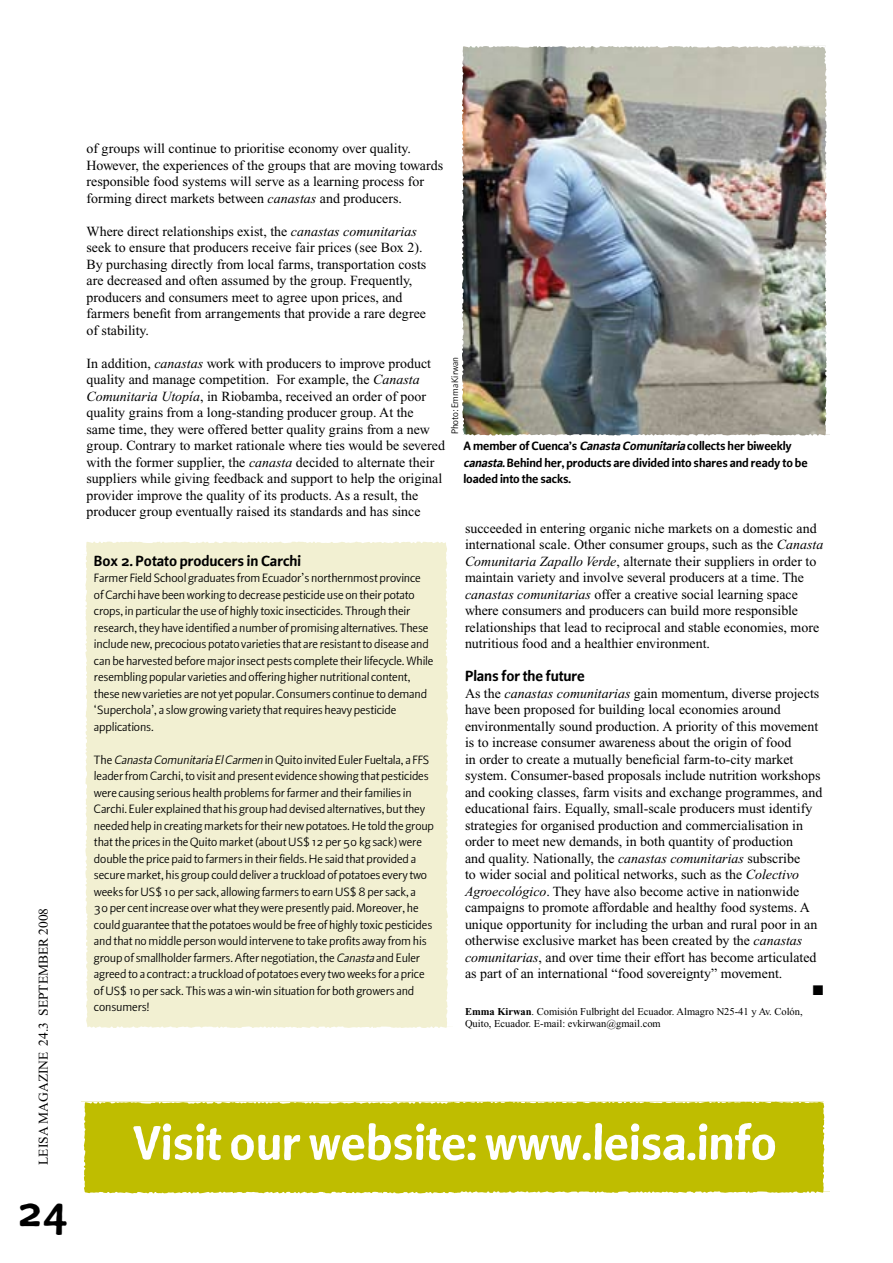
<style>
.page{position:relative;width:893px;height:1263px;background:#fff}
.page>*{position:absolute;margin:0;border:0;box-sizing:border-box;transform-origin:0 0}
.t1{font:54px "Beo Sans Bold R11";color:#fff}
.t2{font:48px "Beo Sans Bold R11";color:#000}
.t3{font:16.5px "Beo Sans Bold R11";color:#000}
.t4{font:13.95px/16.5px "Times New Roman";color:#000}
.t5{font:13.95px "Zapf Dingbats ITC";color:#000}
.t6{font:13.5px/16.5px "Beo Sans R11";letter-spacing:-.005em;color:#000}
.t7{font:13.5px/16.5px "Beo Sans Bold R11";letter-spacing:-.005em;color:#000}
.t8{font:13.5px "Times New Roman";color:#000}
.t9{font:10.5px/12.6px "Times New Roman";color:#000}
.t10{font:10.5px "Beo Sans R11";letter-spacing:-.005em;color:#000}
.s1{font-style:italic}
.s2{font-weight:700}
</style>
<div class="page">
<img style="left:462px;top:45px;width:368px;height:391px">
<div style="left:85px;top:541px;width:363px;height:486px;background:#f2f0d2"></div>
<svg style="left:85px;top:1192px;width:739px;height:2px"></svg>
<div style="left:81px;top:1101px;width:749px;height:91px;background:#bfbd00"></div>
<p class="t8" style="left:36px;top:1165px;width:259px;rotate:-90deg">LEISA Magazine 24.3 september 2008</p>
<h2 class="t2" style="left:17px;top:1187px;width:54px">24</h2>
<p class="t4" style="left:87px;top:140px;width:358px">of groups will continue to prioritise economy over quality.<br>However, the experiences of the groups that are moving towards responsible food systems will serve as a learning process for forming direct markets between <span class="s1">canastas</span> and producers.</p>
<p class="t4" style="left:87px;top:223px;width:341px">Where direct relationships exist, the <span class="s1">canastas comunitarias </span>seek to ensure that producers receive fair prices (see Box 2).<br>By purchasing directly from local farms, transportation costs are decreased and often assumed by the group. Frequently, producers and consumers meet to agree upon prices, and farmers benefit from arrangements that provide a rare degree of stability.</p>
<p class="t4" style="left:87px;top:355px;width:360px">In addition, <span class="s1">canastas</span> work with producers to improve product quality and manage competition. For example, the <span class="s1">Canasta Comunitaria Utopía</span>, in Riobamba, received an order of poor quality grains from a long-standing producer group. At the same time, they were offered better quality grains from a new group. Contrary to market rationale where ties would be severed with the former supplier, the <span class="s1">canasta</span> decided to alternate their suppliers while giving feedback and support to help the original provider improve the quality of its products. As a result, the producer group eventually raised its standards and has since</p>
<p class="t3" style="left:94px;top:552px;width:209px">Box 2. Potato producers in Carchi</p>
<p class="t6" style="left:94px;top:570px;width:341px">Farmer Field School graduates from Ecuador’s northernmost province of Carchi have been working to decrease pesticide use on their potato crops, in particular the use of highly toxic insecticides. Through their research, they have identified a number of promising alternatives. These include new, precocious potato varieties that are resistant to disease and can be harvested before major insect pests complete their lifecycle. While resembling popular varieties and offering higher nutritional content, these new varieties are not yet popular. Consumers continue to demand ‘Superchola’, a slow growing variety that requires heavy pesticide applications.</p>
<p class="t6" style="left:94px;top:751px;width:342px">The <span class="s1">CanastaComunitaria ElCarmen</span> in Quito invited Euler Fueltala, a FFS leader from Carchi, to visit and present evidence showing that pesticides were causing serious health problems for farmer and their families in Carchi. Euler explained that his group had devised alternatives, but they needed help in creating markets for their new potatoes. He told the group that the prices in the Quito market (about US$ 12 per 50 kg sack) were double the price paid to farmers in their fields. He said that provided a secure market, his group could deliver a truckload of potatoes every two weeks for US$ 10 per sack, allowing farmers to earn US$ 8 per sack, a<br>30 per cent increase over what they were presently paid. Moreover, he could guarantee that the potatoes would be free of highly toxic pesticides and that no middle person would intervene to take profits away from his group of smallholder farmers. After negotiation, the <span class="s1">Canasta</span> and Euler agreed to a contract: a truckload of potatoes every two weeks for a price of US$ 10 per sack. This was a win-win situation for both growers and consumers!</p>
<p class="t10" style="left:450px;top:434px;width:79px;rotate:-90deg">Photo: Emma Kirwan</p>
<p class="t7" style="left:463px;top:438px;width:346px">A member of Cuenca’s <span class="s1">Canasta Comunitaria</span> collects her biweekly <span class="s1">canasta</span>. Behind her, products are divided into shares and ready to be loaded into the sacks.</p>
<p class="t4" style="left:465px;top:520px;width:360px">succeeded in entering organic niche markets on a domestic and international scale. Other consumer groups, such as the <span class="s1">Canasta Comunitaria Zapallo Verde</span>, alternate their suppliers in order to maintain variety and involve several producers at a time. The <span class="s1">canastas comunitarias</span> offer a creative social learning space where consumers and producers can build more responsible relationships that lead to reciprocal and stable economies, more nutritious food and a healthier environment.</p>
<p class="t3" style="left:465px;top:668px;width:122px">Plans for the future</p>
<p class="t4" style="left:465px;top:685px;width:359px">As the <span class="s1">canastas comunitarias</span> gain momentum, diverse projects have been proposed for building local economies around environmentally sound production. A priority of this movement is to increase consumer awareness about the origin of food<br>in order to create a mutually beneficial farm-to-city market system. Consumer-based proposals include nutrition workshops and cooking classes, farm visits and exchange programmes, and educational fairs. Equally, small-scale producers must identify strategies for organised production and commercialisation in order to meet new demands, in both quantity of production<br>and quality. Nationally, the <span class="s1">canastas comunitarias</span> subscribe<br>to wider social and political networks, such as the <span class="s1">Colectivo Agroecológico</span>. They have also become active in nationwide campaigns to promote affordable and healthy food systems. A unique opportunity for including the urban and rural poor in an otherwise exclusive market has been created by the <span class="s1">canastas comunitarias</span>, and over time their effort has become articulated as part of an international “food sovereignty” movement.</p>
<p class="t5" style="left:813px;top:983px;width:12px">■</p>
<p class="t9" style="left:465px;top:1005px;width:339px"><span class="s2">Emma Kirwan</span>. Comisión Fulbright del Ecuador. Almagro N25-41 y Av. Colón,<br>Quito, Ecuador. E-mail: evkirwan@gmail.com</p>
<h1 class="t1" style="left:133px;top:1116px;width:646px">Visit our website: www.leisa.info</h1>
</div>
